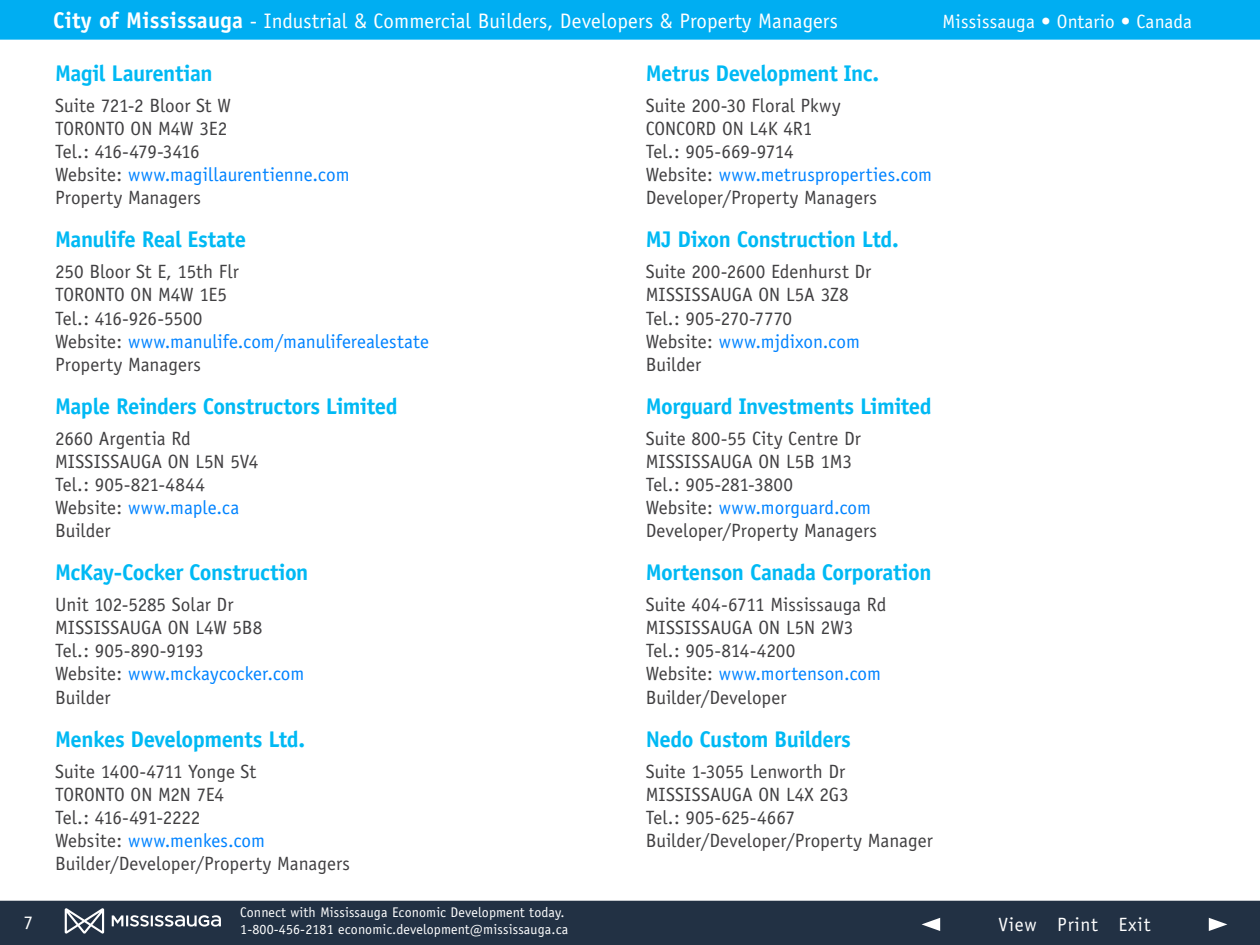
<style>
.page{position:relative;width:1260px;height:945px;background:#fff}
.page>*{position:absolute;margin:0;border:0;box-sizing:border-box;transform-origin:0 0}
.t1{font:700 22.75px "Officina Sans";letter-spacing:-.02em;color:#00b9f4}
.t2{font:21px "Officina Sans";letter-spacing:.01em;color:#fff}
.t3{font:19.25px/23.1px "Officina Sans";color:#414042}
.t4{font:19.25px "Officina Sans";letter-spacing:.01em;color:#fff}
.t5{font:19.25px "Officina Sans";letter-spacing:.04em;color:#fff}
.t6{font:14px/16.8px "Officina Sans";letter-spacing:.01em;color:#fff}
.s1{font-weight:700;font-size:22.75px}
.s2{color:#0083ff}
</style>
<div class="page">
<div style="left:0;top:900px;width:1260px;height:45px;background:#223144"></div>
<div style="left:0;top:0;width:1260px;height:40px;background:#00aef2"></div>
<svg style="left:1209px;top:918px;width:18px;height:13px"></svg>
<svg style="left:922px;top:918px;width:18px;height:13px"></svg>
<svg style="left:65px;top:908px;width:39px;height:26px"></svg>
<svg style="left:112px;top:915px;width:109px;height:12px"></svg>
<p class="t4" style="left:24px;top:911px;width:11px">7</p>
<p class="t2" style="left:53px;top:9px;width:786px"><span class="s1">City of Mississauga</span> - Industrial &amp; Commercial Builders, Developers &amp; Property Managers</p>
<p class="t4" style="left:943px;top:10px;width:251px">Mississauga • Ontario • Canada</p>
<p class="t1" style="left:55px;top:59px;width:159px">Magil Laurentian</p>
<p class="t3" style="left:55px;top:94px;width:296px">Suite 721-2 Bloor St W<br>TORONTO ON M4W 3E2<br>Tel.: 416-479-3416<br>Website: <span class="s2">www.magillaurentienne.com<br></span>Property Managers</p>
<p class="t1" style="left:55px;top:225px;width:192px">Manulife Real Estate</p>
<p class="t3" style="left:55px;top:260px;width:376px">250 Bloor St E, 15th Flr<br>TORONTO ON M4W 1E5<br>Tel.: 416-926-5500<br>Website: <span class="s2">www.manulife.com/manuliferealestate<br></span>Property Managers</p>
<p class="t1" style="left:55px;top:392px;width:344px">Maple Reinders Constructors Limited</p>
<p class="t3" style="left:55px;top:427px;width:205px">2660 Argentia Rd<br>MISSISSAUGA ON L5N 5V4<br>Tel.: 905-821-4844<br>Website: <span class="s2">www.maple.ca<br></span>Builder</p>
<p class="t1" style="left:55px;top:558px;width:255px">McKay-Cocker Construction</p>
<p class="t3" style="left:55px;top:593px;width:251px">Unit 102-5285 Solar Dr<br>MISSISSAUGA ON L4W 5B8<br>Tel.: 905-890-9193<br>Website: <span class="s2">www.mckaycocker.com<br></span>Builder</p>
<p class="t1" style="left:55px;top:725px;width:252px">Menkes Developments Ltd.</p>
<p class="t3" style="left:55px;top:760px;width:296px">Suite 1400-4711 Yonge St<br>TORONTO ON M2N 7E4<br>Tel.: 416-491-2222<br>Website: <span class="s2">www.menkes.com<br></span>Builder/Developer/Property Managers</p>
<p class="t1" style="left:646px;top:59px;width:235px">Metrus Development Inc.</p>
<p class="t3" style="left:646px;top:94px;width:288px">Suite 200-30 Floral Pkwy<br>CONCORD ON L4K 4R1<br>Tel.: 905-669-9714<br>Website: <span class="s2">www.metrusproperties.com<br></span>Developer/Property Managers</p>
<p class="t1" style="left:646px;top:225px;width:255px">MJ Dixon Construction Ltd.</p>
<p class="t3" style="left:646px;top:260px;width:227px">Suite 200-2600 Edenhurst Dr<br>MISSISSAUGA ON L5A 3Z8<br>Tel.: 905-270-7770<br>Website: <span class="s2">www.mjdixon.com<br></span>Builder</p>
<p class="t1" style="left:646px;top:392px;width:288px">Morguard Investments Limited</p>
<p class="t3" style="left:646px;top:427px;width:233px">Suite 800-55 City Centre Dr<br>MISSISSAUGA ON L5B 1M3<br>Tel.: 905-281-3800<br>Website: <span class="s2">www.morguard.com<br></span>Developer/Property Managers</p>
<p class="t1" style="left:646px;top:558px;width:287px">Mortenson Canada Corporation</p>
<p class="t3" style="left:646px;top:593px;width:242px">Suite 404-6711 Mississauga Rd<br>MISSISSAUGA ON L5N 2W3<br>Tel.: 905-814-4200<br>Website: <span class="s2">www.mortenson.com<br></span>Builder/Developer</p>
<p class="t1" style="left:646px;top:725px;width:207px">Nedo Custom Builders</p>
<p class="t3" style="left:646px;top:760px;width:289px">Suite 1-3055 Lenworth Dr<br>MISSISSAUGA ON L4X 2G3<br>Tel.: 905-625-4667<br>Builder/Developer/Property Manager</p>
<p class="t6" style="left:240px;top:904px;width:330px">Connect with Mississauga Economic Development today.<br>1-800-456-2181 economic.development@mississauga.ca</p>
<p class="t5" style="left:998px;top:913px;width:154px">View Print Exit</p>
</div>
